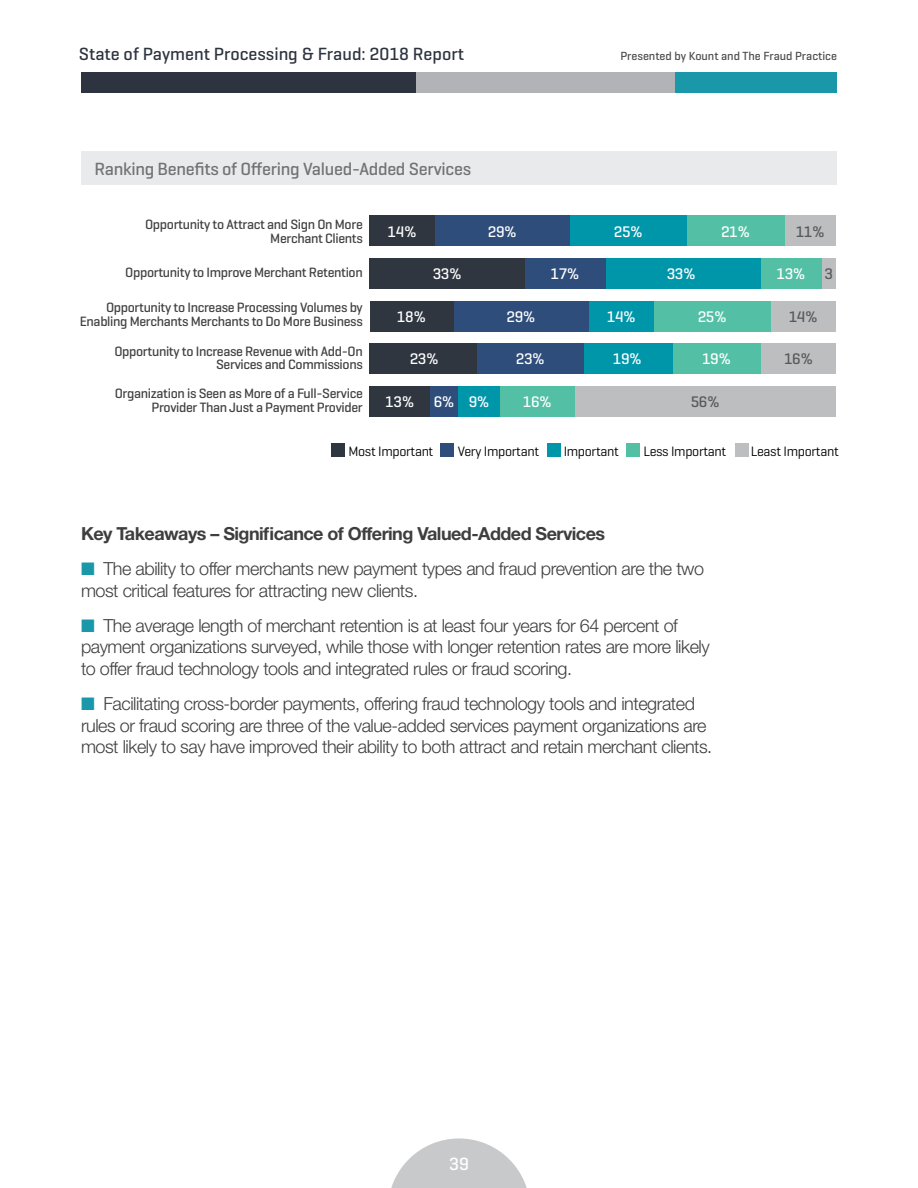
<style>
.page{position:relative;width:918px;height:1188px;background:#fff}
.page>*{position:absolute;margin:0;border:0;box-sizing:border-box;transform-origin:0 0}
.t1{font:300 18px/21.6px "Helvetica Neue LT Std";letter-spacing:-.025em;color:#3e3e3f}
.t2{font:700 18px "Helvetica Neue LT Std";letter-spacing:-.03em;color:#3e3e3f}
.t3{font:500 18px "Geogrotesque";letter-spacing:-.015em;color:#717275}
.t4{font:500 18px "Geogrotesque";color:#2d333f}
.t5{font:500 18px "Geogrotesque";color:#fff}
.t6{font:500 15.6px "Geogrotesque";color:#fff}
.t7{font:500 15.6px "Geogrotesque";color:#58595b}
.t8{font:500 13.8px/13.8px "Geogrotesque";letter-spacing:-.025em;color:#414042;text-align:right}
.t9{font:13.8px "Geogrotesque";letter-spacing:-.025em;color:#000}
.t10{font:500 12px "Geogrotesque";color:#4b4c4d}
.s1{color:#1b97aa}
</style>
<div class="page">
<div style="left:81px;top:72px;width:756px;height:21px;background:#2d333f"></div>
<div style="left:417px;top:72px;width:420px;height:21px;background:#b2b3b7"></div>
<div style="left:675px;top:72px;width:162px;height:21px;background:#1b97aa"></div>
<svg style="left:391px;top:1138px;width:136px;height:50px"></svg>
<div style="left:81px;top:151px;width:756px;height:34px;background:#e9eaeb"></div>
<div style="left:785px;top:215px;width:51px;height:31px;background:#bcbec0"></div>
<div style="left:822px;top:258px;width:14px;height:31px;background:#bcbec0"></div>
<div style="left:771px;top:301px;width:65px;height:30px;background:#bcbec0"></div>
<div style="left:761px;top:343px;width:75px;height:31px;background:#bcbec0"></div>
<div style="left:575px;top:386px;width:261px;height:31px;background:#bcbec0"></div>
<div style="left:687px;top:215px;width:98px;height:31px;background:#53c0a5"></div>
<div style="left:761px;top:258px;width:61px;height:31px;background:#53c0a5"></div>
<div style="left:654px;top:301px;width:117px;height:30px;background:#53c0a5"></div>
<div style="left:673px;top:343px;width:88px;height:31px;background:#53c0a5"></div>
<div style="left:500px;top:386px;width:75px;height:31px;background:#53c0a5"></div>
<div style="left:570px;top:215px;width:117px;height:31px;background:#0096aa"></div>
<div style="left:605px;top:258px;width:156px;height:31px;background:#0096aa"></div>
<div style="left:589px;top:301px;width:65px;height:30px;background:#0096aa"></div>
<div style="left:584px;top:343px;width:89px;height:31px;background:#0096aa"></div>
<div style="left:458px;top:386px;width:42px;height:31px;background:#0096aa"></div>
<div style="left:435px;top:215px;width:135px;height:31px;background:#2f4d7a"></div>
<div style="left:525px;top:258px;width:80px;height:31px;background:#2f4d7a"></div>
<div style="left:454px;top:301px;width:135px;height:30px;background:#2f4d7a"></div>
<div style="left:477px;top:343px;width:107px;height:31px;background:#2f4d7a"></div>
<div style="left:430px;top:386px;width:28px;height:31px;background:#2f4d7a"></div>
<div style="left:370px;top:215px;width:65px;height:31px;background:#2f3640"></div>
<div style="left:370px;top:258px;width:155px;height:31px;background:#2f3640"></div>
<div style="left:370px;top:301px;width:84px;height:30px;background:#2f3640"></div>
<div style="left:370px;top:343px;width:107px;height:31px;background:#2f3640"></div>
<div style="left:370px;top:386px;width:60px;height:31px;background:#2f3640"></div>
<div style="left:441px;top:444px;width:13px;height:13px;background:#2f4d7a"></div>
<div style="left:626px;top:444px;width:14px;height:13px;background:#53c0a5"></div>
<div style="left:547px;top:444px;width:14px;height:13px;background:#0096aa"></div>
<div style="left:331px;top:444px;width:14px;height:13px;background:#2f3640"></div>
<div style="left:735px;top:444px;width:13px;height:13px;background:#bcbec0"></div>
<p class="t4" style="left:79px;top:42px;width:387px">State of Payment Processing &amp; Fraud: 2018 Report</p>
<p class="t10" style="left:620px;top:48px;width:218px">Presented by Kount and The Fraud Practice</p>
<p class="t3" style="left:94px;top:157px;width:378px">Ranking Benefits of Offering Valued-Added Services</p>
<p class="t8" style="left:145px;top:217px;width:219px">Opportunity to Attract and Sign On More<br>Merchant Clients</p>
<p class="t8" style="left:125px;top:265px;width:239px">Opportunity to Improve Merchant Retention</p>
<p class="t6" style="left:388px;top:222px;width:31px">14%</p>
<p class="t6" style="left:433px;top:264px;width:31px">33%</p>
<p class="t6" style="left:488px;top:222px;width:31px">29%</p>
<p class="t6" style="left:551px;top:264px;width:31px">17%</p>
<p class="t8" style="left:80px;top:300px;width:284px">Opportunity to Increase Processing Volumes by<br>Enabling Merchants Merchants to Do More Business</p>
<p class="t8" style="left:114px;top:344px;width:250px">Opportunity to Increase Revenue with Add-On<br>Services and Commissions</p>
<p class="t8" style="left:115px;top:387px;width:250px">Organization is Seen as More of a Full-Service<br>Provider Than Just a Payment Provider</p>
<p class="t6" style="left:397px;top:307px;width:31px">18%</p>
<p class="t6" style="left:410px;top:349px;width:31px">23%</p>
<p class="t6" style="left:385px;top:392px;width:31px">13%</p>
<p class="t6" style="left:434px;top:392px;width:22px">6%</p>
<p class="t6" style="left:469px;top:392px;width:22px">9%</p>
<p class="t6" style="left:507px;top:307px;width:31px">29%</p>
<p class="t6" style="left:516px;top:349px;width:31px">23%</p>
<p class="t6" style="left:523px;top:392px;width:31px">16%</p>
<p class="t6" style="left:614px;top:222px;width:31px">25%</p>
<p class="t6" style="left:607px;top:307px;width:31px">14%</p>
<p class="t6" style="left:613px;top:349px;width:31px">19%</p>
<p class="t6" style="left:667px;top:264px;width:31px">33%</p>
<p class="t6" style="left:721px;top:222px;width:31px">21%</p>
<p class="t6" style="left:698px;top:307px;width:31px">25%</p>
<p class="t6" style="left:702px;top:349px;width:31px">19%</p>
<p class="t7" style="left:691px;top:392px;width:31px">56%</p>
<p class="t7" style="left:796px;top:222px;width:31px">11%</p>
<p class="t6" style="left:777px;top:264px;width:31px">13%</p>
<p class="t7" style="left:825px;top:264px;width:10px">3</p>
<p class="t7" style="left:789px;top:307px;width:31px">14%</p>
<p class="t7" style="left:784px;top:349px;width:31px">16%</p>
<p class="t9" style="left:348px;top:442px;width:87px">Most Important</p>
<p class="t9" style="left:458px;top:442px;width:83px">Very Important</p>
<p class="t9" style="left:564px;top:442px;width:57px">Important</p>
<p class="t9" style="left:643px;top:442px;width:85px">Less Important</p>
<p class="t9" style="left:751px;top:442px;width:90px">Least Important</p>
<p class="t2" style="left:81px;top:522px;width:526px">Key Takeaways – Significance of Offering Valued-Added Services</p>
<p class="t1" style="left:81px;top:557px;width:625px"><span class="s1">■</span> The ability to offer merchants new payment types and fraud prevention are the two most critical features for attracting new clients.</p>
<p class="t1" style="left:81px;top:614px;width:630px"><span class="s1">■</span> The average length of merchant retention is at least four years for 64 percent of payment organizations surveyed, while those with longer retention rates are more likely to offer fraud technology tools and integrated rules or fraud scoring.</p>
<p class="t1" style="left:81px;top:692px;width:633px"><span class="s1">■</span> Facilitating cross-border payments, offering fraud technology tools and integrated rules or fraud scoring are three of the value-added services payment organizations are most likely to say have improved their ability to both attract and retain merchant clients.</p>
<p class="t5" style="left:449px;top:1152px;width:21px">39</p>
</div>
